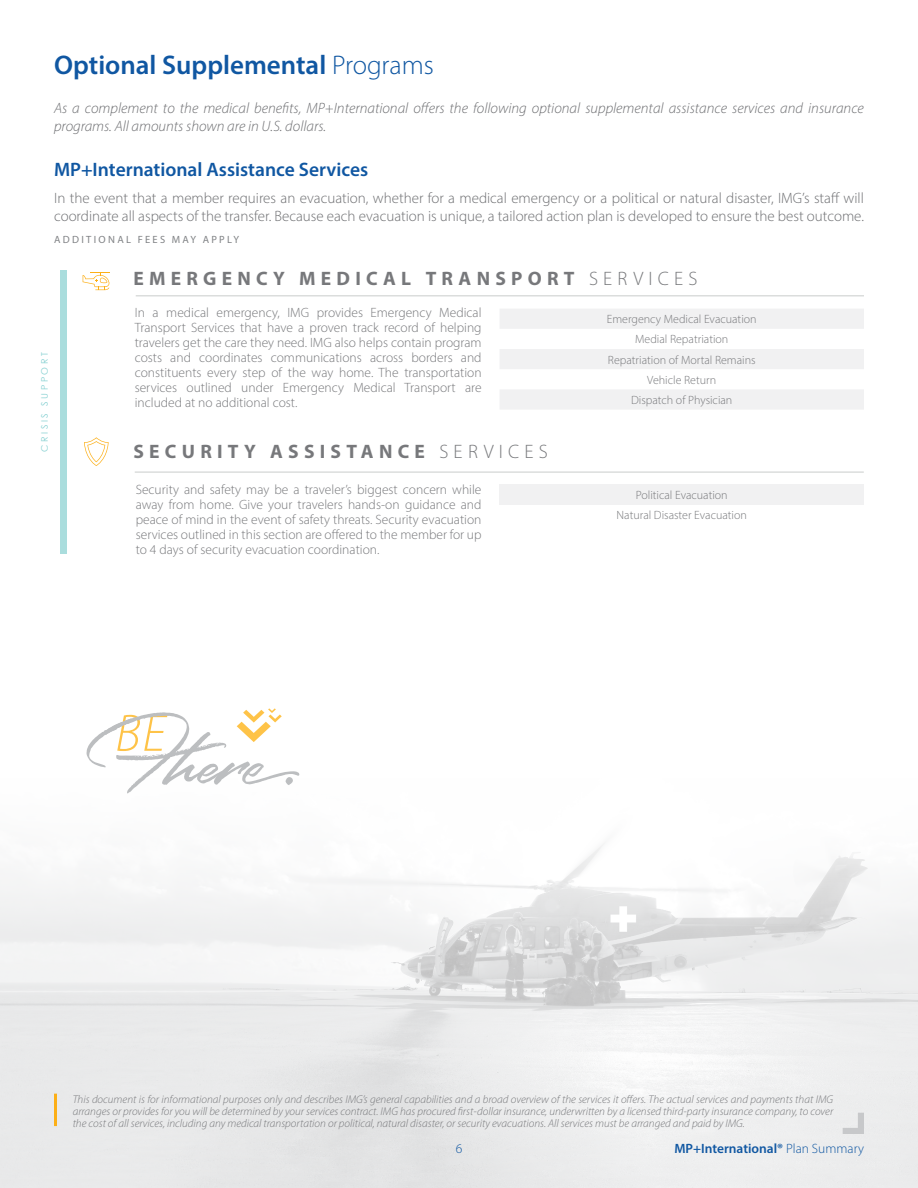
<style>
.page{position:relative;width:918px;height:1188px;background:#fff}
.page>*{position:absolute;margin:0;border:0;box-sizing:border-box;transform-origin:0 0}
.t1{font:600 27px "Myriad Pro";color:#1057a2}
.t2{font:700 19.5px "Myriad Pro";letter-spacing:.27em;color:#77787b}
.t3{font:600 19.5px "Myriad Pro";color:#1057a2}
.t4{font:300 15px/18px "Myriad Pro";color:#6d6e71}
.t5{font:italic 300 15px/18px "Myriad Pro";color:#6d6e71}
.t6{font:300 13.5px/15px "Myriad Pro";color:#77787b;text-align:justify}
.t7{font:600 13.5px "Myriad Pro";color:#1057a2}
.t8{font:300 13.5px "Myriad Pro";color:#1057a2}
.t9{font:300 12px/20.2px "Myriad Pro";color:#77787b;text-align:center}
.t10{font:italic 300 11.25px/12px "Myriad Pro";color:#77787b;text-align:justify}
.t11{font:10.5px "Myriad Pro";letter-spacing:.22em;color:#808285}
.t12{font:9px "Century Gothic";letter-spacing:.28em;color:#85d0d1}
.s1{font-weight:300}
</style>
<div class="page">
<img style="left:0;top:843px;width:918px;height:345px">
<svg style="left:86px;top:708px;width:214px;height:86px"></svg>
<svg style="left:843px;top:1113px;width:21px;height:21px"></svg>
<hr style="left:136px;top:295px;width:728px;height:1px;background:#d9dbda">
<svg style="left:83px;top:272px;width:27px;height:18px"></svg>
<svg style="left:500px;top:309px;width:364px;height:100px"></svg>
<div style="left:500px;top:485px;width:364px;height:20px;background:#f1f1f2"></div>
<hr style="left:135px;top:471px;width:729px;height:2px;background:#d9dbda">
<svg style="left:84px;top:437px;width:25px;height:29px"></svg>
<hr style="left:54px;top:1094px;width:3px;height:32px;background:#fcaf17">
<div style="left:60px;top:270px;width:7px;height:284px;background:#add"></div>
<h1 class="t1" style="left:54px;top:48px;width:381px">Optional Supplemental <span class="s1">Programs</span></h1>
<p class="t5" style="left:54px;top:99px;width:811px">As a complement to the medical benefits, MP+International offers the following optional supplemental assistance services and insurance programs. All amounts shown are in U.S. dollars.</p>
<h2 class="t3" style="left:54px;top:158px;width:316px">MP+International Assistance Services</h2>
<p class="t4" style="left:54px;top:189px;width:812px">In the event that a member requires an evacuation, whether for a medical emergency or a political or natural disaster, IMG’s staff will coordinate all aspects of the transfer. Because each evacuation is unique, a tailored action plan is developed to ensure the best outcome.</p>
<p class="t11" style="left:54px;top:233px;width:187px">ADDITIONAL FEES MAY APPLY</p>
<p class="t12" style="left:38px;top:452px;width:101px;rotate:-90deg">CRISIS SUPPORT</p>
<h2 class="t2" style="left:133px;top:266px;width:566px">EMERGENCY MEDICAL TRANSPORT <span class="s1">SERVICES</span></h2>
<p class="t6" style="left:135px;top:305px;width:348px">In a medical emergency, IMG provides Emergency Medical Transport Services that have a proven track record of helping travelers get the care they need. IMG also helps contain program costs and coordinates communications across borders and constituents every step of the way home. The transportation services outlined under Emergency Medical Transport are included at no additional cost.</p>
<p class="t9" style="left:607px;top:309px;width:151px">Emergency Medical Evacuation<br>Medial Repatriation<br>Repatriation of Mortal Remains<br>Vehicle Return<br>Dispatch of Physician</p>
<h2 class="t2" style="left:133px;top:439px;width:416px">SECURITY ASSISTANCE <span class="s1">SERVICES</span></h2>
<p class="t6" style="left:136px;top:481px;width:347px">Security and safety may be a traveler’s biggest concern while away from home. Give your travelers hands-on guidance and peace of mind in the event of safety threats. Security evacuation services outlined in this section are offered to the member for up to 4 days of security evacuation coordination.</p>
<p class="t9" style="left:617px;top:485px;width:132px">Political Evacuation<br>Natural Disaster Evacuation</p>
<p class="t10" style="left:73px;top:1093px;width:762px">This document is for informational purposes only and describes IMG’s general capabilities and a broad overview of the services it offers. The actual services and payments that IMG arranges or provides for you will be determined by your services contract. IMG has procured first-dollar insurance, underwritten by a licensed third-party insurance company, to cover the cost of all services, including any medical transportation or political, natural disaster, or security evacuations. All services must be arranged and paid by IMG.</p>
<p class="t8" style="left:456px;top:1140px;width:8px">6</p>
<p class="t7" style="left:674px;top:1140px;width:191px">MP+International® <span class="s1">Plan Summary</span></p>
</div>
